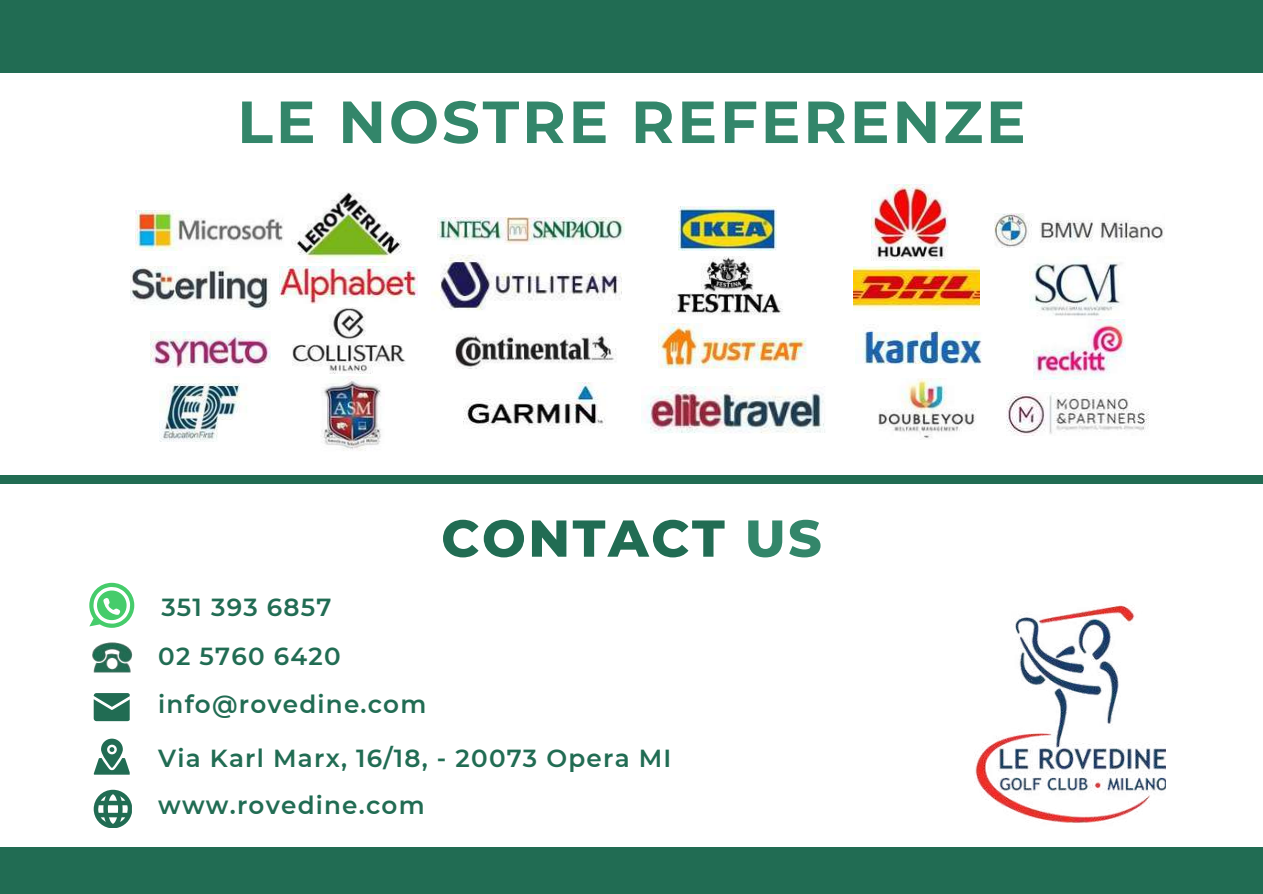
<style>
.page{position:relative;width:1263px;height:894px;background:#fff}
.page>*{position:absolute;margin:0;border:0;box-sizing:border-box;transform-origin:0 0}
.t1{font:700 59.25px "Montserrat";letter-spacing:.05em;color:#33866a}
.t2{font:800 51.75px "Montserrat";letter-spacing:.05em;color:#216c53}
.t3{font:600 24.6px/47.2px "Montserrat";letter-spacing:.05em;color:#216c53}
.s1{color:#33866a}
</style>
<div class="page">
<div style="left:0;top:0;width:1263px;height:72px;background:#216c53"></div>
<div style="left:0;top:475px;width:1263px;height:8px;background:#216c53"></div>
<div style="left:0;top:847px;width:1263px;height:46px;background:#216c53"></div>
<img style="left:975px;top:605px;width:191px;height:218px">
<img style="left:92px;top:642px;width:41px;height:31px">
<svg style="left:94px;top:789px;width:38px;height:38px"></svg>
<svg style="left:94px;top:693px;width:36px;height:28px"></svg>
<svg style="left:89px;top:582px;width:45px;height:45px"></svg>
<svg style="left:94px;top:738px;width:36px;height:36px"></svg>
<img style="left:871px;top:185px;width:77px;height:75px">
<img style="left:292px;top:192px;width:110px;height:70px">
<img style="left:433px;top:254px;width:189px;height:56px">
<img style="left:130px;top:266px;width:141px;height:43px">
<img style="left:136px;top:210px;width:148px;height:41px">
<img style="left:678px;top:207px;width:98px;height:44px">
<img style="left:437px;top:217px;width:188px;height:27px">
<img style="left:455px;top:333px;width:161px;height:34px">
<img style="left:672px;top:256px;width:111px;height:60px">
<img style="left:853px;top:266px;width:126px;height:44px">
<img style="left:280px;top:266px;width:138px;height:37px">
<img style="left:292px;top:308px;width:114px;height:65px">
<img style="left:658px;top:323px;width:149px;height:45px">
<img style="left:1029px;top:256px;width:96px;height:64px">
<img style="left:463px;top:382px;width:142px;height:46px">
<img style="left:855px;top:330px;width:127px;height:35px">
<img style="left:151px;top:332px;width:120px;height:36px">
<img style="left:642px;top:386px;width:183px;height:47px">
<img style="left:1007px;top:392px;width:142px;height:43px">
<img style="left:160px;top:383px;width:81px;height:58px">
<img style="left:321px;top:376px;width:60px;height:75px">
<img style="left:878px;top:378px;width:98px;height:61px">
<img style="left:1033px;top:320px;width:92px;height:59px">
<img style="left:994px;top:213px;width:170px;height:35px">
<h1 class="t1" style="left:237px;top:86px;width:790px">LE NOSTRE REFERENZE</h1>
<p class="t3" style="left:161px;top:583px;width:172px">351 393 6857</p>
<h2 class="t2" style="left:441px;top:506px;width:382px">CONTACT <span class="s1">US</span></h2>
<p class="t3" style="left:158px;top:632px;width:270px">02 5760 6420 info@rovedine.com</p>
<p class="t3" style="left:158px;top:734px;width:515px">Via Karl Marx, 16/18, - 20073 Opera MI www.rovedine.com</p>
</div>
